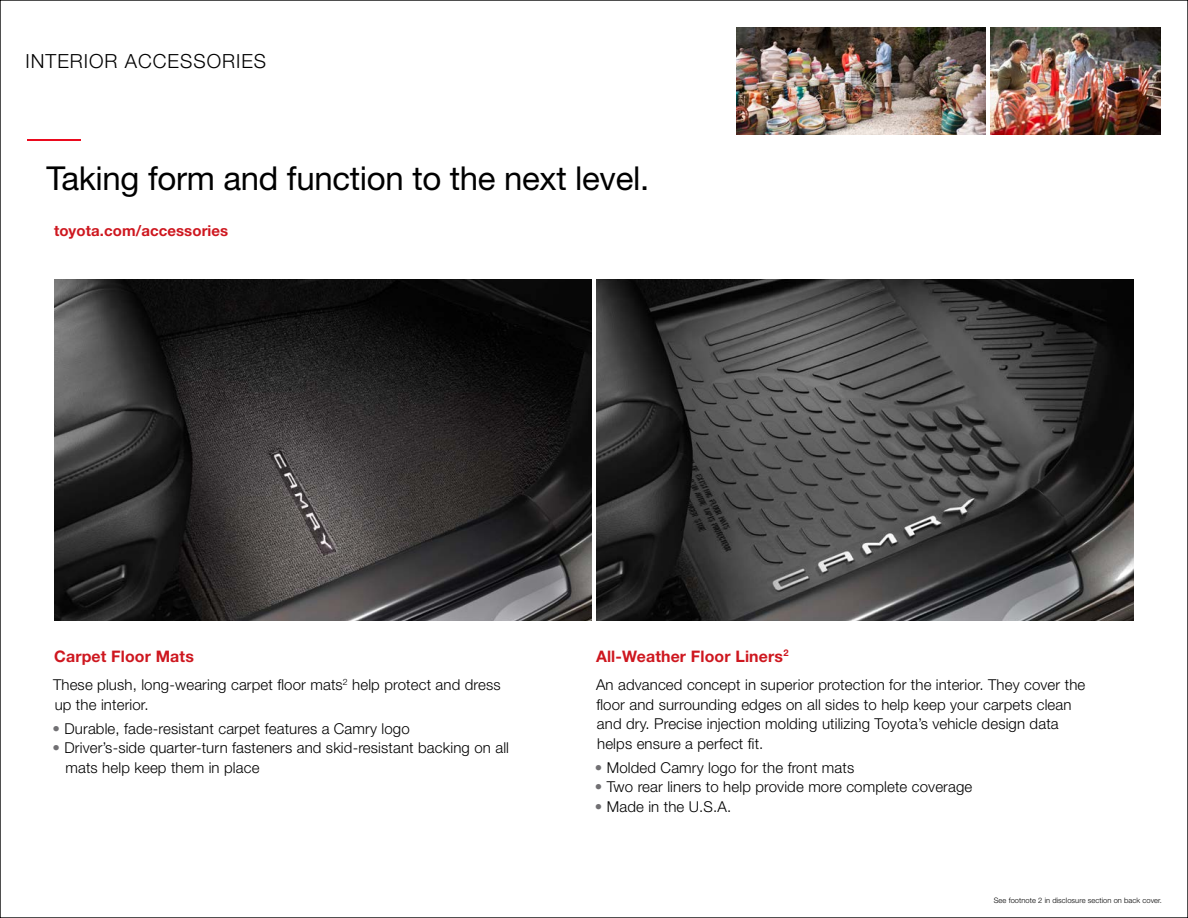
<style>
.page{position:relative;width:1188px;height:918px;background:#fff}
.page>*{position:absolute;margin:0;border:0;box-sizing:border-box;transform-origin:0 0}
.t1{font:33px "Helvetica Neue LT Std";letter-spacing:-.01em;color:#000}
.t2{font:300 19.5px "Helvetica Neue LT Std";letter-spacing:.05em;color:#000}
.t3{font:700 15.9px "Helvetica Neue LT Std";letter-spacing:.01em;color:#ce171f}
.t4{font:300 15px/19.5px "Helvetica Neue LT Std";letter-spacing:.01em;color:#000}
.t5{font:700 15px "Helvetica Neue LT Std";letter-spacing:.005em;color:#ce171f}
.t6{font:300 7.5px "Helvetica Neue LT Std";letter-spacing:.01em;color:#000}
.s1{color:#717073}
</style>
<div class="page">
<img style="left:990px;top:27px;width:171px;height:108px">
<img style="left:736px;top:27px;width:250px;height:108px">
<img style="left:596px;top:279px;width:538px;height:342px">
<img style="left:54px;top:279px;width:538px;height:342px">
<hr style="left:27px;top:140px;width:54px;height:1px;background:#eb0a1e">
<h2 class="t2" style="left:26px;top:49px;width:242px">INTERIOR ACCESSORIES</h2>
<h1 class="t1" style="left:46px;top:159px;width:604px">Taking form and function to the next level.</h1>
<p class="t5" style="left:54px;top:221px;width:176px">toyota.com/accessories</p>
<p class="t3" style="left:54px;top:646px;width:141px">Carpet Floor Mats</p>
<p class="t4" style="left:53px;top:675px;width:449px">These plush, long-wearing carpet floor mats<sup>2</sup> help protect and dress up the interior.</p>
<p class="t4" style="left:53px;top:718px;width:359px"><span class="s1">•</span> Durable, fade-resistant carpet features a Camry logo</p>
<p class="t4" style="left:65px;top:738px;width:445px;text-indent:-13px"><span class="s1">•</span> Driver’s-side quarter-turn fasteners and skid-resistant backing on all mats help keep them in place</p>
<p class="t3" style="left:596px;top:646px;width:194px">All-Weather Floor Liners<sup>2</sup></p>
<p class="t4" style="left:596px;top:675px;width:491px">An advanced concept in superior protection for the interior. They cover the floor and surrounding edges on all sides to help keep your carpets clean and dry. Precise injection molding utilizing Toyota’s vehicle design data helps ensure a perfect fit.</p>
<p class="t4" style="left:595px;top:757px;width:261px"><span class="s1">•</span> Molded Camry logo for the front mats</p>
<p class="t4" style="left:595px;top:777px;width:379px"><span class="s1">•</span> Two rear liners to help provide more complete coverage</p>
<p class="t4" style="left:595px;top:796px;width:138px"><span class="s1">•</span> Made in the U.S.A.</p>
<p class="t6" style="left:994px;top:896px;width:170px">See footnote 2 in disclosure section on back cover.</p>
</div>
